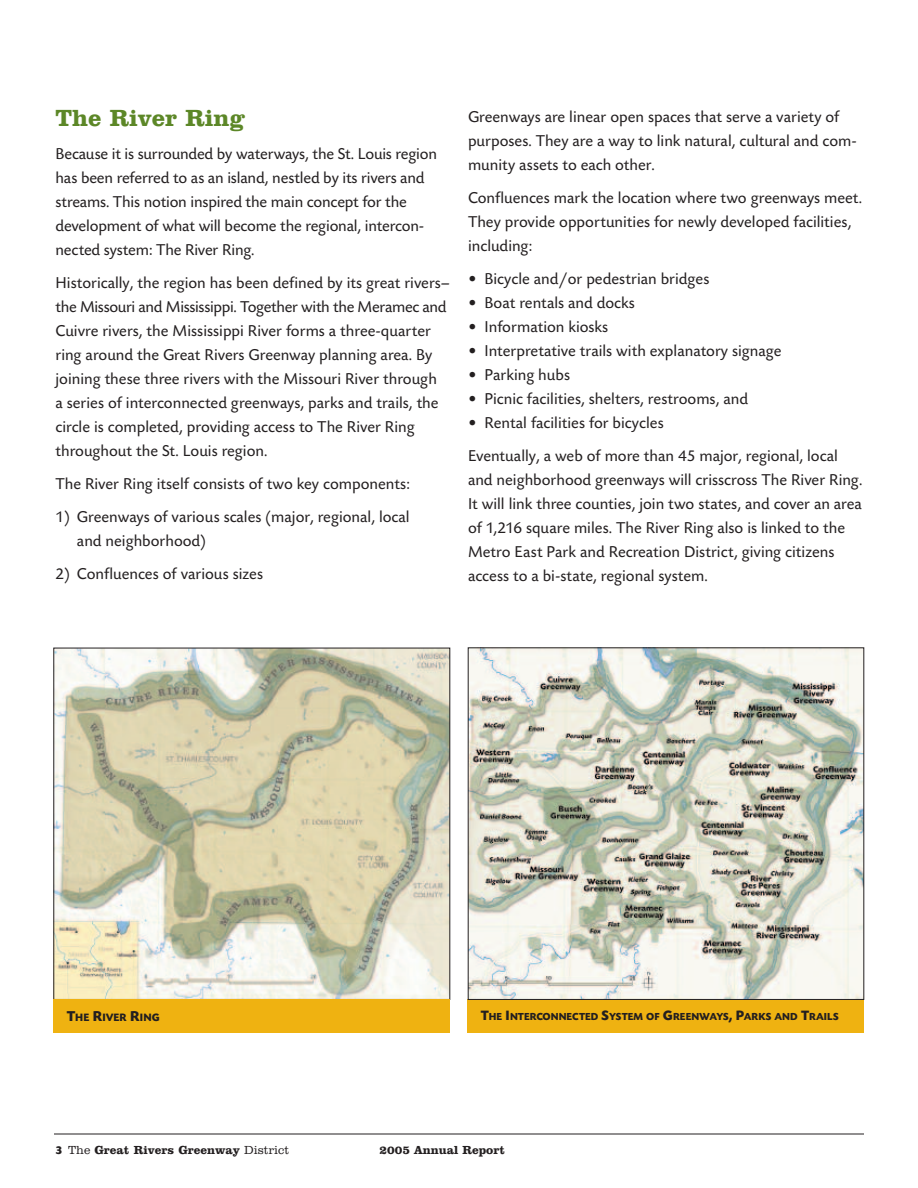
<style>
.page{position:relative;width:918px;height:1188px;background:#fff}
.page>*{position:absolute;margin:0;border:0;box-sizing:border-box;transform-origin:0 0}
.t1{font:700 24px "Clarendon BT";color:#5c8727}
.t2{font:16.5px/24px "Today BEF";color:#231f20}
.t3{font:700 12px "Clarendon BT";color:#231f20}
.t4{font:700 11.25px "Today BEF";color:#231f20}
.t5{font:700 10.65px "Today BEF";color:#231f20}
.s1{font-size:15px}
.s2{font-size:14.25px}
.s3{font-family:"Today BEF"}
.s4{font-weight:300}
</style>
<div class="page">
<hr style="left:54px;top:1134px;width:810px;height:1px;background:#231f20">
<img style="left:56px;top:650px;width:392px;height:348px">
<div style="left:54px;top:1000px;width:396px;height:33px;background:#efb211"></div>
<div style="left:468px;top:1000px;width:396px;height:33px;background:#efb211"></div>
<img style="left:470px;top:650px;width:392px;height:348px">
<div style="left:468px;top:648px;width:396px;height:352px;border:1px solid #231f20"></div>
<h1 class="t1" style="left:56px;top:103px;width:191px">The River Ring</h1>
<p class="t2" style="left:56px;top:142px;width:383px">Because it is surrounded by waterways, the St. Louis region has been referred to as an island, nestled by its rivers and streams. This notion inspired the main concept for the development of what will become the regional, intercon&shy;nected system: The River Ring.</p>
<p class="t2" style="left:56px;top:271px;width:396px">Historically, the region has been defined by its great rivers– the Missouri and Mississippi. Together with the Meramec and Cuivre rivers, the Mississippi River forms a three-quarter ring around the Great Rivers Greenway planning area. By joining these three rivers with the Missouri River through<br>a series of interconnected greenways, parks and trails, the circle is completed, providing access to The River Ring throughout the St. Louis region.</p>
<p class="t2" style="left:56px;top:472px;width:356px">The River Ring itself consists of two key components:</p>
<p class="t2" style="left:77px;top:505px;width:334px;text-indent:-21px">1) Greenways of various scales (major, regional, local and neighborhood)</p>
<p class="t2" style="left:56px;top:562px;width:209px">2) Confluences of various sizes</p>
<p class="t2" style="left:468px;top:105px;width:390px">Greenways are linear open spaces that serve a variety of purposes. They are a way to link natural, cultural and com&shy;munity assets to each other.</p>
<p class="t2" style="left:468px;top:186px;width:396px">Confluences mark the location where two greenways meet.<br>They provide opportunities for newly developed facilities, including:</p>
<p class="t2" style="left:468px;top:267px;width:243px">• Bicycle and/or pedestrian bridges</p>
<p class="t2" style="left:468px;top:291px;width:168px">• Boat rentals and docks</p>
<p class="t2" style="left:468px;top:315px;width:142px">• Information kiosks</p>
<p class="t2" style="left:468px;top:339px;width:315px">• Interpretative trails with explanatory signage</p>
<p class="t2" style="left:468px;top:363px;width:104px">• Parking hubs</p>
<p class="t2" style="left:468px;top:387px;width:282px">• Picnic facilities, shelters, restrooms, and</p>
<p class="t2" style="left:468px;top:407px;width:371px;line-height:33px">• Rental facilities for bicycles<br>Eventually, a web of more than 45 major, regional, local</p>
<p class="t2" style="left:468px;top:468px;width:396px">and neighborhood greenways will crisscross The River Ring.<br>It will link three counties, join two states, and cover an area of 1,216 square miles. The River Ring also is linked to the Metro East Park and Recreation District, giving citizens access to a bi-state, regional system.</p>
<p class="t4" style="left:67px;top:1011px;width:95px"><span class="s1">T</span>HE <span class="s1">R</span>IVER <span class="s1">R</span>ING</p>
<p class="t5" style="left:481px;top:1011px;width:359px"><span class="s2">T</span>HE <span class="s2">I</span>NTERCONNECTED <span class="s2">S</span>YSTEM OF <span class="s2">G</span>REENWAYS<span class="s2">, P</span>ARKS AND <span class="s2">T</span>RAILS</p>
<p class="t3" style="left:56px;top:1142px;width:235px"><span class="s3">3</span> <span class="s4">The</span> Great Rivers Greenway <span class="s4">District</span></p>
<p class="t3" style="left:380px;top:1142px;width:127px">2005 Annual Report</p>
</div>
